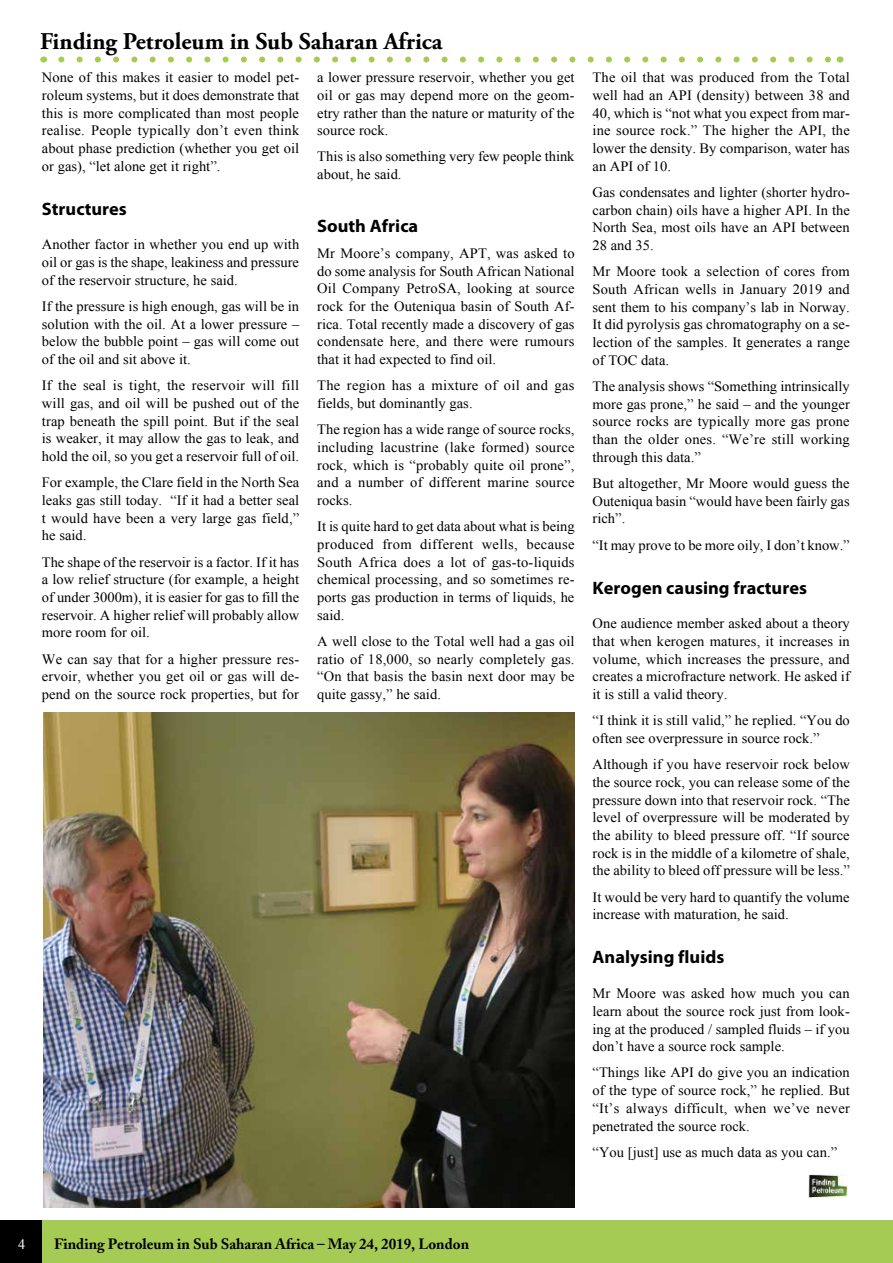
<style>
.page{position:relative;width:893px;height:1263px;background:#fff}
.page>*{position:absolute;margin:0;border:0;box-sizing:border-box;transform-origin:0 0}
.t1{font:700 24px "Adobe Garamond Pro";color:#000}
.t2{font:700 18px "Myriad Pro";color:#000}
.t3{font:700 15px "Adobe Caslon";color:#000}
.t4{font:14.25px/17.7px "Times New Roman";color:#000;text-align:justify}
.t5{font:14.25px "Times New Roman";color:#fff}
</style>
<div class="page">
<div style="left:0;top:1220px;width:893px;height:43px;background:#a5cb55"></div>
<div style="left:0;top:1220px;width:42px;height:43px;background:#000"></div>
<svg style="left:61px;top:57px;width:769px;height:6px"></svg>
<img style="left:809px;top:1174px;width:39px;height:23px">
<img style="left:44px;top:712px;width:530px;height:496px">
<h1 class="t1" style="left:40px;top:27px;width:404px">Finding Petroleum in Sub Saharan Africa</h1>
<p class="t4" style="left:42px;top:68px;width:259px">None of this makes it easier to model pet&shy;roleum systems, but it does demonstrate that this is more complicated than most people realise. People typically don’t even think about phase prediction (whether you get oil or gas), “let alone get it right”.</p>
<p class="t2" style="left:42px;top:198px;width:87px">Structures</p>
<p class="t4" style="left:42px;top:236px;width:259px">Another factor in whether you end up with oil or gas is the shape, leakiness and pressure of the reservoir structure, he said.</p>
<p class="t4" style="left:42px;top:297px;width:259px">If the pressure is high enough, gas will be in solution with the oil. At a lower pressure – below the bubble point – gas will come out of the oil and sit above it.</p>
<p class="t4" style="left:42px;top:376px;width:259px">If the seal is tight, the reservoir will fill will gas, and oil will be pushed out of the trap beneath the spill point. But if the seal is weaker, it may allow the gas to leak, and hold the oil, so you get a reservoir full of oil.</p>
<p class="t4" style="left:42px;top:473px;width:259px">For example, the Clare field in the North Sea leaks gas still today. “If it had a better seal t would have been a very large gas field,” he said.</p>
<p class="t4" style="left:42px;top:553px;width:259px">The shape of the reservoir is a factor. If it has a low relief structure (for example, a height of under 3000m), it is easier for gas to fill the reservoir. A higher relief will probably allow more room for oil.</p>
<p class="t4" style="left:42px;top:650px;width:259px">We can say that for a higher pressure res&shy;ervoir, whether you get oil or gas will de&shy;pend on the source rock properties, but for</p>
<p class="t4" style="left:317px;top:68px;width:259px">a lower pressure reservoir, whether you get oil or gas may depend more on the geom&shy;etry rather than the nature or maturity of the source rock.</p>
<p class="t4" style="left:317px;top:148px;width:259px">This is also something very few people think about, he said.</p>
<p class="t2" style="left:317px;top:216px;width:103px">South Africa</p>
<p class="t4" style="left:317px;top:244px;width:259px">Mr Moore’s company, APT, was asked to do some analysis for South African National Oil Company PetroSA, looking at source rock for the Outeniqua basin of South Af&shy;rica. Total recently made a discovery of gas condensate here, and there were rumours that it had expected to find oil.</p>
<p class="t4" style="left:317px;top:376px;width:259px">The region has a mixture of oil and gas fields, but dominantly gas.</p>
<p class="t4" style="left:317px;top:420px;width:259px">The region has a wide range of source rocks, including lacustrine (lake formed) source rock, which is “probably quite oil prone”, and a number of different marine source rocks.</p>
<p class="t4" style="left:317px;top:517px;width:259px">It is quite hard to get data about what is being produced from different wells, because South Africa does a lot of gas-to-liquids chemical processing, and so sometimes re&shy;ports gas production in terms of liquids, he said.</p>
<p class="t4" style="left:317px;top:632px;width:259px">A well close to the Total well had a gas oil ratio of 18,000, so nearly completely gas. “On that basis the basin next door may be quite gassy,” he said.</p>
<p class="t4" style="left:592px;top:68px;width:259px">The oil that was produced from the Total well had an API (density) between 38 and 40, which is “not what you expect from mar&shy;ine source rock.” The higher the API, the lower the density. By comparison, water has an API of 10.</p>
<p class="t4" style="left:592px;top:183px;width:259px">Gas condensates and lighter (shorter hydro&shy;carbon chain) oils have a higher API. In the North Sea, most oils have an API between 28 and 35.</p>
<p class="t4" style="left:592px;top:262px;width:259px">Mr Moore took a selection of cores from South African wells in January 2019 and sent them to his company’s lab in Norway.<br>It did pyrolysis gas chromatography on a se&shy;lection of the samples. It generates a range of TOC data.</p>
<p class="t4" style="left:592px;top:377px;width:259px">The analysis shows “Something intrinsically more gas prone,” he said – and the younger source rocks are typically more gas prone than the older ones. “We’re still working through this data.”</p>
<p class="t4" style="left:592px;top:474px;width:259px">But altogether, Mr Moore would guess the Outeniqua basin “would have been fairly gas rich”.</p>
<p class="t4" style="left:592px;top:536px;width:259px">“It may prove to be more oily, I don’t know.”</p>
<p class="t2" style="left:592px;top:577px;width:216px">Kerogen causing fractures</p>
<p class="t4" style="left:592px;top:614px;width:259px">One audience member asked about a theory that when kerogen matures, it increases in volume, which increases the pressure, and creates a microfracture network. He asked if it is still a valid theory.</p>
<p class="t4" style="left:592px;top:711px;width:259px">“I think it is still valid,” he replied. “You do often see overpressure in source rock.”</p>
<p class="t4" style="left:592px;top:755px;width:259px">Although if you have reservoir rock below the source rock, you can release some of the pressure down into that reservoir rock. “The level of overpressure will be moderated by the ability to bleed pressure off. “If source rock is in the middle of a kilometre of shale, the ability to bleed off pressure will be less.”</p>
<p class="t4" style="left:592px;top:888px;width:259px">It would be very hard to quantify the volume increase with maturation, he said.</p>
<p class="t2" style="left:592px;top:947px;width:133px">Analysing fluids</p>
<p class="t4" style="left:592px;top:984px;width:259px">Mr Moore was asked how much you can learn about the source rock just from look&shy;ing at the produced / sampled fluids – if you don’t have a source rock sample.</p>
<p class="t4" style="left:592px;top:1063px;width:259px">“Things like API do give you an indication of the type of source rock,” he replied. But “It’s always difficult, when we’ve never penetrated the source rock.</p>
<p class="t4" style="left:592px;top:1143px;width:246px">“You [just] use as much data as you can.”</p>
<p class="t5" style="left:18px;top:1235px;width:9px">4</p>
<p class="t3" style="left:54px;top:1234px;width:417px">Finding Petroleum in Sub Saharan Africa – May 24, 2019, London</p>
</div>
